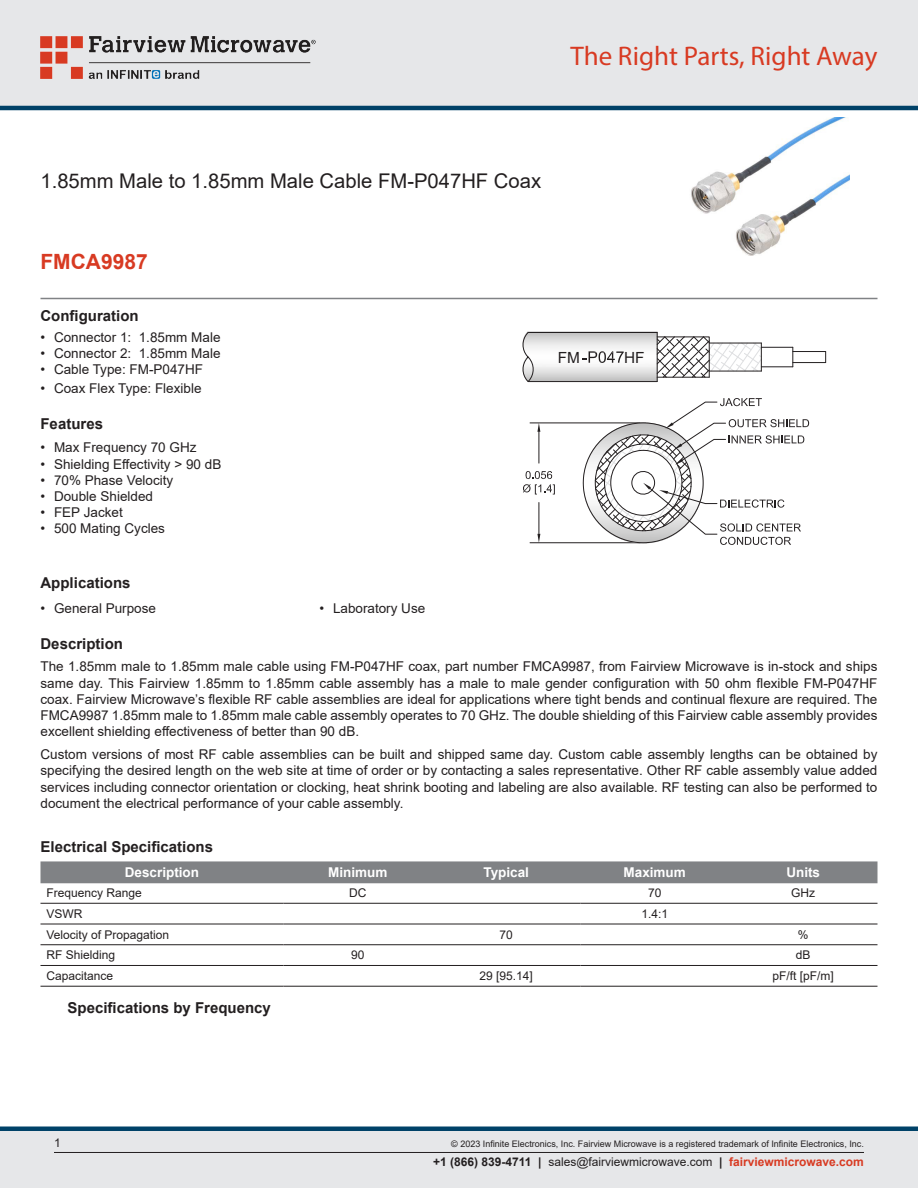
<style>
.page{position:relative;width:918px;height:1188px;background:#fff}
.page>*{position:absolute;margin:0;border:0;box-sizing:border-box;transform-origin:0 0}
.t1{font:27px "Myriad Pro";color:#d83a22}
.Branded_Part_No{font:700 21px "Arial";color:#d83a22}
.Web_Description_Para{font:20.25px "Arial";color:#231f20}
.t2{font:15.3px "Arial";color:#231f20}
.Head1{font:700 15px "Arial";color:#231f20}
.Table_Footer_Frequen{font:700 15px "Arial";color:#231f20}
.MarketingDescription{font:13.5px/16.2px "Arial";color:#231f20;text-align:justify}
.Table_Header{font:700 13.5px "Arial";color:#fff}
.Table-Body{font:12px "Arial";color:#231f20}
.Copyright_disclaimer{font:9px "Arial";color:#231f20}
.s1{font-weight:700}
.s2{font-weight:700;color:#d83a22}
</style>
<div class="page">
<div style="left:0;top:1131px;width:918px;height:57px;background:#e6e7e9"></div>
<div style="left:0;top:1126px;width:918px;height:5px;background:#004268"></div>
<div style="left:0;top:0;width:918px;height:108px;background:#e6e7e9"></div>
<hr style="left:0;top:106px;width:918px;height:4px;background:#004268">
<img style="left:40px;top:36px;width:276px;height:42px">
<hr style="left:54px;top:1152px;width:810px;height:1px;background:#231f20">
<hr style="left:40px;top:298px;width:838px;height:1px;background:#808285">
<img style="left:691px;top:117px;width:158px;height:139px">
<img style="left:523px;top:332px;width:135px;height:211px">
<hr style="left:528px;top:381px;width:129px;height:1px;background:#231f20">
<hr style="left:528px;top:332px;width:129px;height:1px;background:#231f20">
<hr style="left:793px;top:351px;width:33px;height:1px;background:#231f20">
<hr style="left:793px;top:362px;width:33px;height:1px;background:#231f20">
<svg style="left:793px;top:347px;width:1px;height:20px"></svg>
<svg style="left:658px;top:336px;width:104px;height:42px"></svg>
<hr style="left:657px;top:333px;width:1px;height:49px;background:#231f20">
<hr style="left:761px;top:367px;width:32px;height:1px;background:#231f20">
<hr style="left:761px;top:347px;width:32px;height:1px;background:#231f20">
<svg style="left:522px;top:332px;width:13px;height:50px"></svg>
<svg style="left:583px;top:351px;width:41px;height:13px"></svg>
<svg style="left:583px;top:398px;width:226px;height:147px"></svg>
<div style="left:40px;top:861px;width:838px;height:22px;background:#808285"></div>
<hr style="left:40px;top:903px;width:244px;height:1px;background:#231f20">
<hr style="left:284px;top:903px;width:148px;height:1px;background:#231f20">
<hr style="left:432px;top:903px;width:148px;height:1px;background:#231f20">
<hr style="left:580px;top:903px;width:149px;height:1px;background:#231f20">
<hr style="left:729px;top:903px;width:149px;height:1px;background:#231f20">
<hr style="left:40px;top:924px;width:244px;height:1px;background:#231f20">
<hr style="left:284px;top:924px;width:148px;height:1px;background:#231f20">
<hr style="left:432px;top:924px;width:148px;height:1px;background:#231f20">
<hr style="left:580px;top:924px;width:149px;height:1px;background:#231f20">
<hr style="left:729px;top:924px;width:149px;height:1px;background:#231f20">
<hr style="left:40px;top:944px;width:244px;height:1px;background:#231f20">
<hr style="left:284px;top:944px;width:148px;height:1px;background:#231f20">
<hr style="left:432px;top:944px;width:148px;height:1px;background:#231f20">
<hr style="left:580px;top:944px;width:149px;height:1px;background:#231f20">
<hr style="left:729px;top:944px;width:149px;height:1px;background:#231f20">
<hr style="left:40px;top:965px;width:244px;height:1px;background:#231f20">
<hr style="left:284px;top:965px;width:148px;height:1px;background:#231f20">
<hr style="left:432px;top:965px;width:148px;height:1px;background:#231f20">
<hr style="left:580px;top:965px;width:149px;height:1px;background:#231f20">
<hr style="left:729px;top:965px;width:149px;height:1px;background:#231f20">
<hr style="left:40px;top:986px;width:244px;height:1px;background:#231f20">
<hr style="left:284px;top:986px;width:148px;height:1px;background:#231f20">
<hr style="left:432px;top:986px;width:148px;height:1px;background:#231f20">
<hr style="left:580px;top:986px;width:149px;height:1px;background:#231f20">
<hr style="left:729px;top:986px;width:149px;height:1px;background:#231f20">
<h1 class="t1" style="left:571px;top:39px;width:308px">The Right Parts, Right Away</h1>
<h1 class="Web_Description_Para" style="left:40px;top:167px;width:502px">1.85mm Male to 1.85mm Male Cable FM-P047HF Coax</h1>
<p class="Branded_Part_No" style="left:40px;top:247px;width:109px">FMCA9987</p>
<p class="Head1" style="left:40px;top:306px;width:100px">Configuration</p>
<p class="MarketingDescription" style="left:40px;top:329px;width:182px">• Connector 1: 1.85mm Male</p>
<p class="MarketingDescription" style="left:40px;top:345px;width:182px">• Connector 2: 1.85mm Male</p>
<p class="MarketingDescription" style="left:40px;top:361px;width:164px">• Cable Type: FM-P047HF</p>
<p class="MarketingDescription" style="left:40px;top:381px;width:163px">• Coax Flex Type: Flexible</p>
<p class="Head1" style="left:40px;top:414px;width:64px">Features</p>
<p class="MarketingDescription" style="left:40px;top:440px;width:158px">• Max Frequency 70 GHz</p>
<p class="MarketingDescription" style="left:40px;top:456px;width:182px">• Shielding Effectivity &gt; 90 dB</p>
<p class="MarketingDescription" style="left:40px;top:472px;width:134px">• 70% Phase Velocity</p>
<p class="MarketingDescription" style="left:40px;top:488px;width:114px">• Double Shielded</p>
<p class="MarketingDescription" style="left:40px;top:504px;width:84px">• FEP Jacket</p>
<p class="MarketingDescription" style="left:40px;top:521px;width:126px">• 500 Mating Cycles</p>
<p class="t2" style="left:558px;top:347px;width:24px">FM</p>
<p class="t2" style="left:624px;top:347px;width:22px">HF</p>
<p class="Head1" style="left:40px;top:572px;width:92px">Applications</p>
<p class="MarketingDescription" style="left:40px;top:600px;width:117px">• General Purpose</p>
<p class="MarketingDescription" style="left:320px;top:600px;width:107px">• Laboratory Use</p>
<p class="Head1" style="left:40px;top:633px;width:84px">Description</p>
<p class="MarketingDescription" style="left:40px;top:659px;width:838px">The 1.85mm male to 1.85mm male cable using FM-P047HF coax, part number FMCA9987, from Fairview Microwave is in-stock and ships same day. This Fairview 1.85mm to 1.85mm cable assembly has a male to male gender configuration with 50 ohm flexible FM-P047HF coax. Fairview Microwave’s flexible RF cable assemblies are ideal for applications where tight bends and continual flexure are required. The FMCA9987 1.85mm male to 1.85mm male cable assembly operates to 70 GHz. The double shielding of this Fairview cable assembly provides excellent shielding effectiveness of better than 90 dB.</p>
<p class="MarketingDescription" style="left:40px;top:746px;width:838px">Custom versions of most RF cable assemblies can be built and shipped same day. Custom cable assembly lengths can be obtained by specifying the desired length on the web site at time of order or by contacting a sales representative. Other RF cable assembly value added services including connector orientation or clocking, heat shrink booting and labeling are also available. RF testing can also be performed to document the electrical performance of your cable assembly.</p>
<p class="Head1" style="left:40px;top:836px;width:174px">Electrical Specifications</p>
<p class="Table_Header" style="left:125px;top:863px;width:76px">Description</p>
<p class="Table_Header" style="left:328px;top:863px;width:61px">Minimum</p>
<p class="Table_Header" style="left:483px;top:863px;width:47px">Typical</p>
<p class="Table_Header" style="left:624px;top:863px;width:64px">Maximum</p>
<p class="Table_Header" style="left:786px;top:863px;width:35px">Units</p>
<p class="Table-Body" style="left:46px;top:885px;width:97px">Frequency Range</p>
<p class="Table-Body" style="left:349px;top:885px;width:19px">DC</p>
<p class="Table-Body" style="left:648px;top:885px;width:15px">70</p>
<p class="Table-Body" style="left:791px;top:885px;width:25px">GHz</p>
<p class="Table-Body" style="left:46px;top:906px;width:37px">VSWR</p>
<p class="Table-Body" style="left:641px;top:906px;width:28px">1.4:1</p>
<p class="Table-Body" style="left:46px;top:926px;width:124px">Velocity of Propagation</p>
<p class="Table-Body" style="left:500px;top:926px;width:15px">70</p>
<p class="Table-Body" style="left:798px;top:926px;width:12px">%</p>
<p class="Table-Body" style="left:46px;top:947px;width:70px">RF Shielding</p>
<p class="Table-Body" style="left:351px;top:947px;width:15px">90</p>
<p class="Table-Body" style="left:796px;top:947px;width:16px">dB</p>
<p class="Table-Body" style="left:46px;top:968px;width:68px">Capacitance</p>
<p class="Table-Body" style="left:480px;top:968px;width:55px">29 [95.14]</p>
<p class="Table-Body" style="left:773px;top:968px;width:63px">pF/ft [pF/m]</p>
<p class="Table_Footer_Frequen" style="left:68px;top:997px;width:205px">Specifications by Frequency</p>
<p class="Table-Body" style="left:54px;top:1135px;width:8px">1</p>
<p class="Copyright_disclaimer" style="left:451px;top:1138px;width:414px">© 2023 Infinite Electronics, Inc. Fairview Microwave is a registered trademark of Infinite Electronics, Inc.</p>
<p class="Table-Body" style="left:433px;top:1153px;width:432px"><span class="s1">+1 (866) 839-4711 |</span> sales@fairviewmicrowave.com <span class="s1">|</span> <span class="s2">fairviewmicrowave.com</span></p>
</div>
